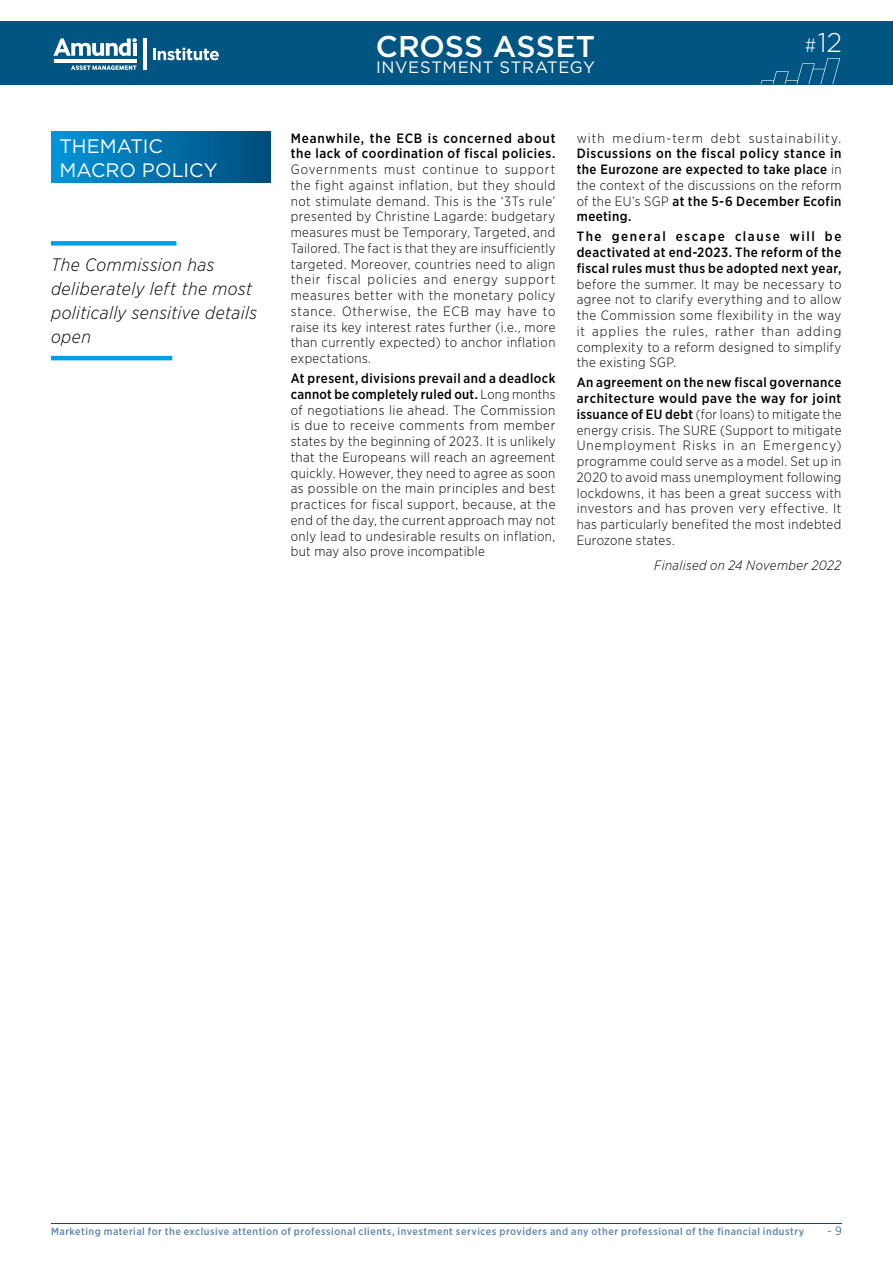
<style>
.page{position:relative;width:893px;height:1263px;background:#fff}
.page>*{position:absolute;margin:0;border:0;box-sizing:border-box;transform-origin:0 0}
.t1{font:500 30px "Gotham";letter-spacing:.005em;color:#fff}
.t2{font:300 27px "Gotham";color:#fff}
.t3{font:19.5px/24px "Gotham";color:#fff}
.t4{font:italic 300 18px/24px "Gotham Narrow";letter-spacing:.02em;color:#000}
.t5{font:16.5px "Gotham";letter-spacing:.035em;color:#fff}
.t6{font:300 13.5px/15.8px "Gotham Narrow";letter-spacing:.03em;color:#000;text-align:justify}
.t7{font:500 13.5px/15.8px "Gotham Narrow";letter-spacing:.04em;color:#000;text-align:justify}
.t8{font:300 13.5px "Gotham Narrow";letter-spacing:.085em;color:#000}
.t9{font:italic 300 13.5px "Gotham Narrow";letter-spacing:.025em;color:#000}
.t10{font:300 12px "Gotham Narrow";color:#004c7c}
.t11{font:500 10.35px "Gotham Narrow";letter-spacing:.045em;color:#5c85ad}
.s1{font-family:"Gotham Narrow";font-size:19.5px}
.s2{font-weight:500}
.s3{font-weight:300}
</style>
<div class="page">
<hr style="left:51px;top:1222px;width:791px;height:1px;background:#004c7c">
<div style="left:0;top:21px;width:893px;height:64px;background:#005583"></div>
<svg style="left:53px;top:38px;width:84px;height:18px"></svg>
<hr style="left:54px;top:59px;width:82px;height:3px;background:#fff">
<svg style="left:71px;top:65px;width:65px;height:5px"></svg>
<hr style="left:143px;top:38px;width:3px;height:32px;background:#fff">
<svg style="left:153px;top:48px;width:66px;height:12px"></svg>
<svg style="left:761px;top:58px;width:79px;height:26px"></svg>
<div style="left:51px;top:132px;width:219px;height:51px;background:linear-gradient(to right,#0095da,#004c7c)"></div>
<div style="left:51px;top:241px;width:125px;height:5px;background:#009fe3"></div>
<hr style="left:51px;top:356px;width:121px;height:4px;background:#009fe3">
<h3 class="t3" style="left:60px;top:134px;width:160px">THEMATIC<br>MACRO POLICY</h3>
<h3 class="t4" style="left:51px;top:252px;width:207px">The Commission has deliberately left the most politically sensitive details open</h3>
<h1 class="t1" style="left:376px;top:27px;width:221px">CROSS ASSET</h1>
<p class="t5" style="left:376px;top:57px;width:220px">INVESTMENT STRATEGY</p>
<h2 class="t2" style="left:805px;top:25px;width:39px"><span class="s1">#</span> 12</h2>
<p class="t7" style="left:291px;top:130px;width:266px">Meanwhile, the ECB is concerned about the lack of coordination of fiscal policies.</p>
<p class="t6" style="left:291px;top:161px;width:266px">Governments must continue to support the fight against inflation, but they should not stimulate demand. This is the ‘3Ts rule’ presented by Christine Lagarde: budgetary measures must be Temporary, Targeted, and Tailored. The fact is that they are insufficiently targeted. Moreover, countries need to align their fiscal policies and energy support measures better with the monetary policy stance. Otherwise, the ECB may have to raise its key interest rates further (i.e., more than currently expected) to anchor inflation expectations.</p>
<p class="t6" style="left:291px;top:370px;width:266px"><span class="s2">At present, divisions prevail and a deadlock cannot be completely ruled out.</span> Long months of negotiations lie ahead. The Commission is due to receive comments from member states by the beginning of 2023. It is unlikely that the Europeans will reach an agreement quickly. However, they need to agree as soon as possible on the main principles and best practices for fiscal support, because, at the end of the day, the current approach may not only lead to undesirable results on inflation, but may also prove incompatible</p>
<p class="t8" style="left:577px;top:130px;width:266px">with medium-term debt sustainability.</p>
<p class="t7" style="left:577px;top:146px;width:266px">Discussions on the fiscal policy stance in the Eurozone are expected to take place <span class="s3">in the context of the discussions on the reform of the EU’s SGP</span> at the 5-6 December Ecofin meeting.</p>
<p class="t7" style="left:577px;top:229px;width:266px">The general escape clause will be deactivated at end-2023. The reform of the fiscal rules must thus be adopted next year,</p>
<p class="t6" style="left:577px;top:276px;width:266px">before the summer. It may be necessary to agree not to clarify everything and to allow the Commission some flexibility in the way it applies the rules, rather than adding complexity to a reform designed to simplify the existing SGP.</p>
<p class="t6" style="left:577px;top:374px;width:266px"><span class="s2">An agreement on the new fiscal governance architecture would pave the way for joint issuance of EU debt</span> (for loans) to mitigate the energy crisis. The SURE (Support to mitigate Unemployment Risks in an Emergency) programme could serve as a model. Set up in 2020 to avoid mass unemployment following lockdowns, it has been a great success with investors and has proven very effective. It has particularly benefited the most indebted Eurozone states.</p>
<p class="t9" style="left:654px;top:557px;width:189px">Finalised on 24 November 2022</p>
<p class="t11" style="left:51px;top:1224px;width:755px">Marketing material for the exclusive attention of professional clients, investment services providers and any other professional of the financial industry</p>
<p class="t10" style="left:828px;top:1224px;width:16px">- 9</p>
</div>
